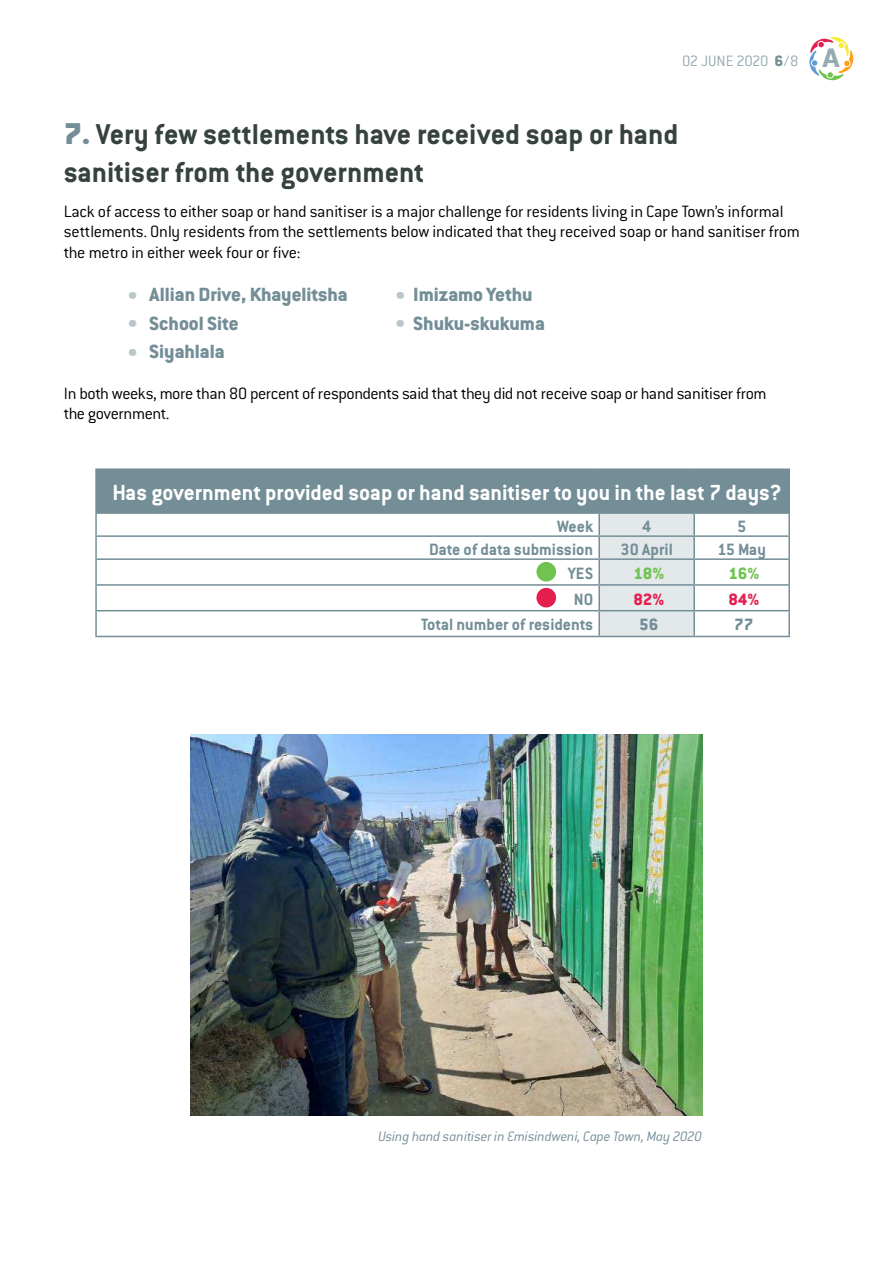
<style>
.page{position:relative;width:893px;height:1263px;background:#fff}
.page>*{position:absolute;margin:0;border:0;box-sizing:border-box;transform-origin:0 0}
.t1{font:700 31.5px/37.5px "Conduit ITC";color:#36423e}
.t2{font:700 24px "Conduit ITC";color:#fff}
.t3{font:800 21px "Conduit ITC";color:#748e97}
.t4{font:300 18px/20.2px "Conduit ITC";letter-spacing:-.015em;color:#000}
.t5{font:700 18px "Conduit ITC";color:#748e97}
.t6{font:800 18px "Conduit ITC";color:#70c34f}
.t7{font:800 18px "Conduit ITC";color:#e41f50}
.t8{font:800 18px "Conduit ITC";color:#748e97}
.t9{font:300 16.5px "Conduit ITC";letter-spacing:-.03em;color:#96aab1}
.t10{font:italic 300 15px "Conduit ITC";letter-spacing:-.01em;color:#748e97}
.s1{font-weight:800;color:#748e97}
.s2{font-family:"Verdana";font-weight:700;font-size:25.2px}
.s3{font-weight:900;font-size:33px;color:#748e97}
.s4{color:#b9c6cb}
.s5{font-size:15px;color:#fff}
</style>
<div class="page">
<svg style="left:809px;top:37px;width:45px;height:43px"></svg>
<div style="left:96px;top:469px;width:693px;height:44px;background:#748e97"></div>
<svg style="left:97px;top:514px;width:691px;height:122px"></svg>
<hr style="left:788px;top:470px;width:2px;height:42px;background:#748e97">
<hr style="left:598px;top:586px;width:2px;height:24px;background:#748e97">
<hr style="left:598px;top:611px;width:2px;height:25px;background:#748e97">
<hr style="left:95px;top:584px;width:504px;height:2px;background:#748e97">
<hr style="left:95px;top:586px;width:2px;height:24px;background:#748e97">
<hr style="left:95px;top:610px;width:504px;height:1px;background:#748e97">
<hr style="left:95px;top:611px;width:2px;height:25px;background:#748e97">
<hr style="left:95px;top:636px;width:504px;height:1px;background:#748e97">
<hr style="left:95px;top:470px;width:2px;height:42px;background:#748e97">
<hr style="left:95px;top:514px;width:2px;height:21px;background:#748e97">
<hr style="left:95px;top:537px;width:2px;height:21px;background:#748e97">
<hr style="left:95px;top:468px;width:504px;height:2px;background:#748e97">
<hr style="left:599px;top:468px;width:95px;height:2px;background:#748e97">
<hr style="left:694px;top:468px;width:96px;height:2px;background:#748e97">
<hr style="left:95px;top:512px;width:504px;height:2px;background:#748e97">
<hr style="left:95px;top:535px;width:504px;height:2px;background:#748e97">
<hr style="left:95px;top:558px;width:504px;height:2px;background:#748e97">
<hr style="left:693px;top:560px;width:2px;height:24px;background:#748e97">
<hr style="left:599px;top:584px;width:95px;height:2px;background:#748e97">
<hr style="left:694px;top:584px;width:96px;height:2px;background:#748e97">
<hr style="left:693px;top:586px;width:2px;height:24px;background:#748e97">
<hr style="left:599px;top:610px;width:95px;height:1px;background:#748e97">
<hr style="left:694px;top:610px;width:96px;height:1px;background:#748e97">
<hr style="left:693px;top:611px;width:2px;height:25px;background:#748e97">
<hr style="left:599px;top:636px;width:95px;height:1px;background:#748e97">
<hr style="left:694px;top:636px;width:96px;height:1px;background:#748e97">
<hr style="left:788px;top:560px;width:2px;height:24px;background:#748e97">
<hr style="left:788px;top:586px;width:2px;height:24px;background:#748e97">
<hr style="left:788px;top:611px;width:2px;height:25px;background:#748e97">
<hr style="left:599px;top:512px;width:95px;height:2px;background:#748e97">
<hr style="left:598px;top:514px;width:2px;height:21px;background:#748e97">
<hr style="left:694px;top:512px;width:96px;height:2px;background:#748e97">
<hr style="left:693px;top:514px;width:2px;height:21px;background:#748e97">
<hr style="left:599px;top:535px;width:95px;height:2px;background:#748e97">
<hr style="left:598px;top:537px;width:2px;height:21px;background:#748e97">
<hr style="left:694px;top:535px;width:96px;height:2px;background:#748e97">
<hr style="left:693px;top:537px;width:2px;height:21px;background:#748e97">
<hr style="left:599px;top:558px;width:95px;height:2px;background:#748e97">
<hr style="left:694px;top:558px;width:96px;height:2px;background:#748e97">
<hr style="left:788px;top:514px;width:2px;height:21px;background:#748e97">
<hr style="left:788px;top:537px;width:2px;height:21px;background:#748e97">
<hr style="left:95px;top:560px;width:2px;height:24px;background:#748e97">
<hr style="left:598px;top:560px;width:2px;height:24px;background:#748e97">
<div style="left:536px;top:588px;width:20px;height:19px;background:#e41f50;border-radius:50%"></div>
<div style="left:536px;top:562px;width:20px;height:19px;background:#70c34f;border-radius:50%"></div>
<img style="left:191px;top:734px;width:511px;height:381px">
<p class="t9" style="left:682px;top:54px;width:159px">02 JUNE 2020 <span class="s1">6</span>/8 <span class="s2">A</span></p>
<h1 class="t1" style="left:64px;top:118px;width:616px"><span class="s3">7.</span> Very few settlements have received soap or hand sanitiser from the government</h1>
<p class="t4" style="left:64px;top:202px;width:738px">Lack of access to either soap or hand sanitiser is a major challenge for residents living in Cape Town’s informal settlements. Only residents from the settlements below indicated that they received soap or hand sanitiser from the metro in either week four or five:</p>
<p class="t3" style="left:128px;top:287px;width:222px"><span class="s4">•</span> Allian Drive, Khayelitsha</p>
<p class="t3" style="left:395px;top:287px;width:139px"><span class="s4">•</span> Imizamo Yethu</p>
<p class="t3" style="left:128px;top:316px;width:113px"><span class="s4">•</span> School Site</p>
<p class="t3" style="left:395px;top:316px;width:151px"><span class="s4">•</span> Shuku-skukuma</p>
<p class="t3" style="left:128px;top:344px;width:99px"><span class="s4">•</span> Siyahlala</p>
<p class="t4" style="left:64px;top:384px;width:704px">In both weeks, more than 80 percent of respondents said that they did not receive soap or hand sanitiser from the government.</p>
<h2 class="t2" style="left:112px;top:483px;width:671px">Has government provided soap or hand sanitiser to you in the last 7 days?</h2>
<p class="t5" style="left:557px;top:519px;width:38px">Week</p>
<p class="t5" style="left:642px;top:519px;width:11px">4</p>
<p class="t5" style="left:737px;top:519px;width:11px">5</p>
<p class="t5" style="left:429px;top:542px;width:166px">Date of data submission</p>
<p class="t5" style="left:621px;top:542px;width:54px">30 April</p>
<p class="t5" style="left:717px;top:542px;width:50px">15 May</p>
<p class="t5" style="left:568px;top:566px;width:27px">YES</p>
<p class="t6" style="left:633px;top:567px;width:32px">18%</p>
<p class="t6" style="left:728px;top:567px;width:32px">16%</p>
<p class="t5" style="left:564px;top:592px;width:31px"><span class="s5">y</span> NO</p>
<p class="t7" style="left:633px;top:593px;width:32px">82%</p>
<p class="t7" style="left:728px;top:593px;width:32px">84%</p>
<p class="t5" style="left:421px;top:617px;width:174px">Total number of residents</p>
<p class="t8" style="left:639px;top:619px;width:21px">56</p>
<p class="t8" style="left:734px;top:619px;width:21px">77</p>
<p class="t10" style="left:378px;top:1131px;width:325px">Using hand sanitiser in Emisindweni, Cape Town, May 2020</p>
</div>
